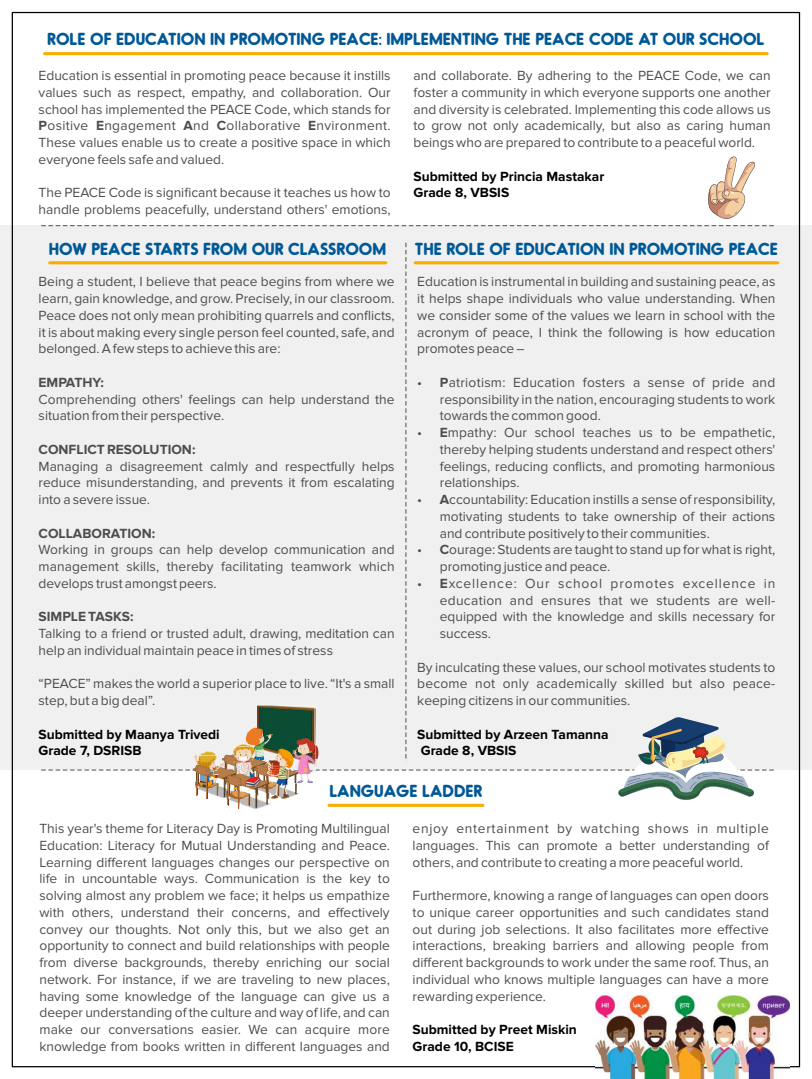
<style>
.page{position:relative;width:812px;height:1079px;background:#fff}
.page>*{position:absolute;margin:0;border:0;box-sizing:border-box;transform-origin:0 0}
.t1{font:700 16.5px "Oduda";color:#005997}
.t2{font:13.75px/16.8px "Proxima Nova";color:#4d4d4d;text-align:justify}
.t3{font:700 13.75px/16.8px "Proxima Nova";color:#000}
.t4{font:700 13.75px "Proxima Nova";color:#4d4d4d}
.s1{font-weight:700}
</style>
<div class="page">
<div style="left:0;top:226px;width:811px;height:544px;background:#f0f0f0"></div>
<hr style="left:415px;top:261px;width:362px;height:3px;background:#f8ad00">
<hr style="left:45px;top:52px;width:721px;height:3px;background:#f8ad00">
<svg style="left:39px;top:225px;width:734px;height:1px"></svg>
<svg style="left:708px;top:156px;width:47px;height:63px"></svg>
<svg style="left:41px;top:243px;width:732px;height:566px"></svg>
<img style="left:595px;top:995px;width:194px;height:84px">
<p class="t1" style="left:47px;top:32px;width:718px">ROLE OF EDUCATION IN PROMOTING PEACE: IMPLEMENTING THE PEACE CODE AT OUR SCHOOL</p>
<p class="t2" style="left:39px;top:68px;width:353px">Education is essential in promoting peace because it instills values such as respect, empathy, and collaboration. Our school has implemented the PEACE Code, which stands for <span class="s1">P</span>ositive <span class="s1">E</span>ngagement <span class="s1">A</span>nd <span class="s1">C</span>ollaborative <span class="s1">E</span>nvironment.<br>These values enable us to create a positive space in which everyone feels safe and valued.</p>
<p class="t2" style="left:39px;top:185px;width:353px">The PEACE Code is significant because it teaches us how to handle problems peacefully, understand others' emotions,</p>
<p class="t2" style="left:413px;top:68px;width:358px">and collaborate. By adhering to the PEACE Code, we can foster a community in which everyone supports one another and diversity is celebrated. Implementing this code allows us to grow not only academically, but also as caring human beings who are prepared to contribute to a peaceful world.</p>
<p class="t3" style="left:413px;top:168px;width:192px">Submitted by Princia Mastakar<br>Grade 8, VBSIS</p>
<p class="t1" style="left:49px;top:242px;width:338px">HOW PEACE STARTS FROM OUR CLASSROOM</p>
<p class="t2" style="left:39px;top:274px;width:357px">Being a student, I believe that peace begins from where we learn, gain knowledge, and grow. Precisely, in our classroom.<br>Peace does not only mean prohibiting quarrels and conflicts, it is about making every single person feel counted, safe, and belonged. A few steps to achieve this are:</p>
<p class="t4" style="left:39px;top:376px;width:67px">EMPATHY:</p>
<p class="t2" style="left:39px;top:391px;width:357px">Comprehending others' feelings can help understand the situation from their perspective.</p>
<p class="t4" style="left:39px;top:443px;width:158px">CONFLICT RESOLUTION:</p>
<p class="t2" style="left:39px;top:458px;width:357px">Managing a disagreement calmly and respectfully helps reduce misunderstanding, and prevents it from escalating into a severe issue.</p>
<p class="t4" style="left:39px;top:527px;width:118px">COLLABORATION:</p>
<p class="t2" style="left:39px;top:542px;width:357px">Working in groups can help develop communication and management skills, thereby facilitating teamwork which develops trust amongst peers.</p>
<p class="t4" style="left:39px;top:610px;width:96px">SIMPLE TASKS:</p>
<p class="t2" style="left:39px;top:626px;width:357px">Talking to a friend or trusted adult, drawing, meditation can help an individual maintain peace in times of stress</p>
<p class="t2" style="left:39px;top:676px;width:357px">“PEACE” makes the world a superior place to live. “It's a small step, but a big deal”.</p>
<p class="t3" style="left:39px;top:726px;width:182px">Submitted by Maanya Trivedi<br>Grade 7, DSRISB</p>
<p class="t1" style="left:414px;top:242px;width:364px">THE ROLE OF EDUCATION IN PROMOTING PEACE</p>
<p class="t2" style="left:417px;top:274px;width:359px">Education is instrumental in building and sustaining peace, as it helps shape individuals who value understanding. When we consider some of the values we learn in school with the acronym of peace, I think the following is how education promotes peace –</p>
<p class="t2" style="left:439px;top:374px;width:337px;text-indent:-22px">• <span class="s1">P</span>atriotism: Education fosters a sense of pride and responsibility in the nation, encouraging students to work towards the common good.</p>
<p class="t2" style="left:439px;top:425px;width:337px;text-indent:-22px">• <span class="s1">E</span>mpathy: Our school teaches us to be empathetic, thereby helping students understand and respect others' feelings, reducing conflicts, and promoting harmonious relationships.</p>
<p class="t2" style="left:439px;top:492px;width:337px;text-indent:-22px">• <span class="s1">A</span>ccountability: Education instills a sense of responsibility, motivating students to take ownership of their actions and contribute positively to their communities.</p>
<p class="t2" style="left:439px;top:542px;width:337px;text-indent:-22px">• <span class="s1">C</span>ourage: Students are taught to stand up for what is right, promoting justice and peace.</p>
<p class="t2" style="left:439px;top:575px;width:337px;text-indent:-22px">• <span class="s1">E</span>xcellence: Our school promotes excellence in education and ensures that we students are well&shy;equipped with the knowledge and skills necessary for success.</p>
<p class="t2" style="left:417px;top:659px;width:359px">By inculcating these values, our school motivates students to become not only academically skilled but also peace&shy;keeping citizens in our communities.</p>
<p class="t3" style="left:417px;top:726px;width:193px">Submitted by Arzeen Tamanna<br>Grade 8, VBSIS</p>
<p class="t1" style="left:329px;top:783px;width:154px">LANGUAGE LADDER</p>
<p class="t2" style="left:39px;top:820px;width:352px">This year's theme for Literacy Day is Promoting Multilingual Education: Literacy for Mutual Understanding and Peace.<br>Learning different languages changes our perspective on life in uncountable ways. Communication is the key to solving almost any problem we face; it helps us empathize with others, understand their concerns, and effectively convey our thoughts. Not only this, but we also get an opportunity to connect and build relationships with people from diverse backgrounds, thereby enriching our social network. For instance, if we are traveling to new places, having some knowledge of the language can give us a deeper understanding of the culture and way of life, and can make our conversations easier. We can acquire more knowledge from books written in different languages and</p>
<p class="t2" style="left:412px;top:820px;width:357px">enjoy entertainment by watching shows in multiple languages. This can promote a better understanding of others, and contribute to creating a more peaceful world.</p>
<p class="t2" style="left:412px;top:887px;width:357px">Furthermore, knowing a range of languages can open doors to unique career opportunities and such candidates stand out during job selections. It also facilitates more effective interactions, breaking barriers and allowing people from different backgrounds to work under the same roof. Thus, an individual who knows multiple languages can have a more rewarding experience.</p>
<p class="t3" style="left:412px;top:1021px;width:166px">Submitted by Preet Miskin<br>Grade 10, BCISE</p>
</div>
